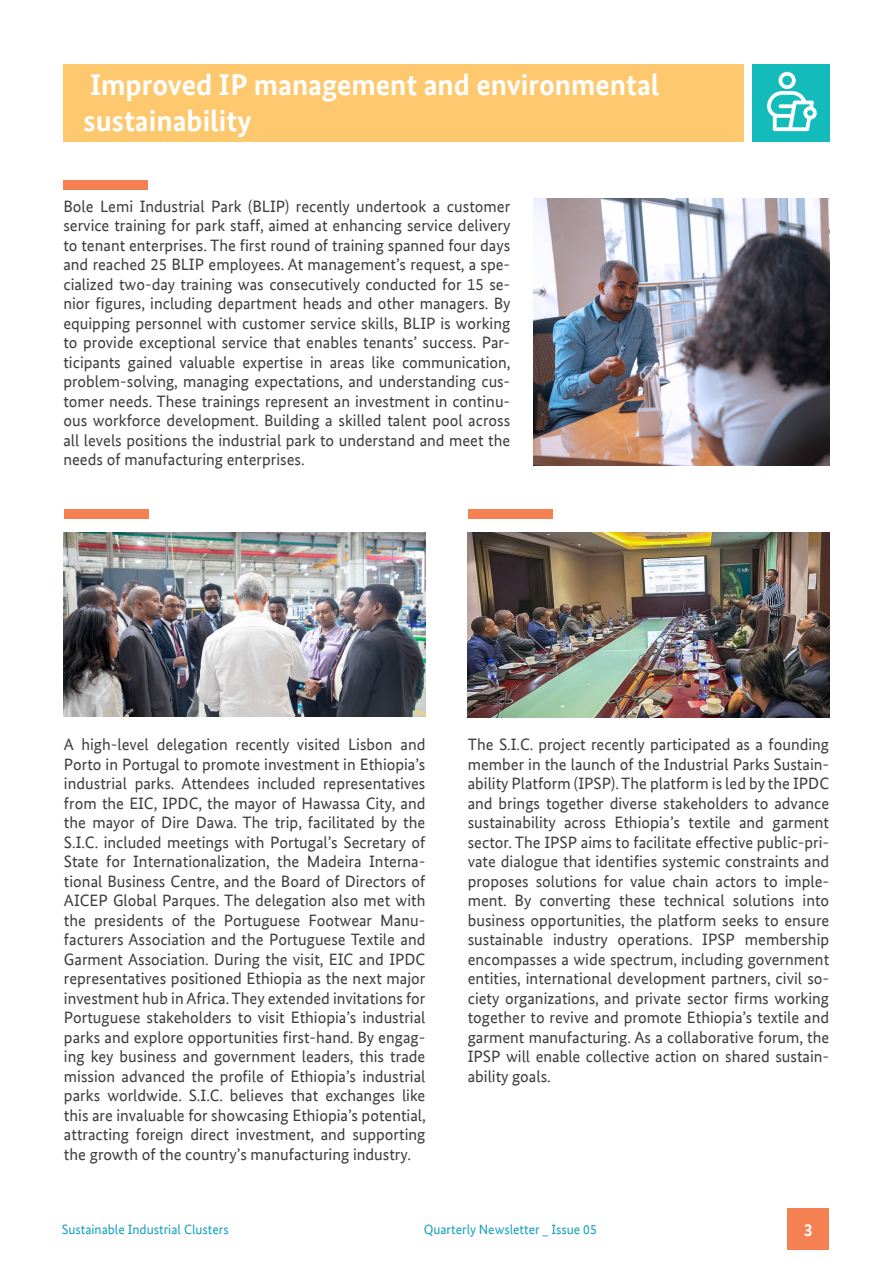
<style>
.page{position:relative;width:893px;height:1263px;background:#fff}
.page>*{position:absolute;margin:0;border:0;box-sizing:border-box;transform-origin:0 0}
.t1{font:700 30px "Bundes Sans Office T";color:#fff}
.t2{font:700 18px "Bundes Sans Office T";color:#fff}
.t3{font:16.5px/19.5px "Bundes Sans Office T";color:#3e3e3f;text-align:justify}
.t4{font:13.5px "Bundes Sans Office T";color:#14a0c0}
</style>
<div class="page">
<div style="left:787px;top:1208px;width:42px;height:42px;background:#f58152"></div>
<div style="left:63px;top:180px;width:85px;height:10px;background:#f58152"></div>
<div style="left:752px;top:64px;width:78px;height:77px;background:#14bbbb"></div>
<div style="left:63px;top:64px;width:681px;height:77px;background:#fec86f"></div>
<svg style="left:767px;top:72px;width:50px;height:59px"></svg>
<img style="left:534px;top:199px;width:295px;height:266px">
<div style="left:64px;top:509px;width:85px;height:9px;background:#f58152"></div>
<div style="left:468px;top:509px;width:85px;height:9px;background:#f58152"></div>
<img style="left:64px;top:533px;width:361px;height:184px">
<img style="left:468px;top:533px;width:361px;height:184px">
<p class="t1" style="left:90px;top:67px;width:571px">Improved IP management and environmental</p>
<p class="t1" style="left:83px;top:103px;width:170px">sustainability</p>
<p class="t3" style="left:63px;top:196px;width:449px">Bole Lemi Industrial Park (BLIP) recently undertook a customer service training for park staff, aimed at enhancing service delivery to tenant enterprises. The first round of training spanned four days and reached 25 BLIP employees. At management’s request, a spe&shy;cialized two-day training was consecutively conducted for 15 se&shy;nior figures, including department heads and other managers. By equipping personnel with customer service skills, BLIP is working to provide exceptional service that enables tenants’ success. Par&shy;ticipants gained valuable expertise in areas like communication, problem-solving, managing expectations, and understanding cus&shy;tomer needs. These trainings represent an investment in continu&shy;ous workforce development. Building a skilled talent pool across all levels positions the industrial park to understand and meet the needs of manufacturing enterprises.</p>
<p class="t3" style="left:64px;top:735px;width:363px">A high-level delegation recently visited Lisbon and Porto in Portugal to promote investment in Ethiopia’s industrial parks. Attendees included representatives from the EIC, IPDC, the mayor of Hawassa City, and the mayor of Dire Dawa. The trip, facilitated by the S.I.C. included meetings with Portugal’s Secretary of State for Internationalization, the Madeira Interna&shy;tional Business Centre, and the Board of Directors of AICEP Global Parques. The delegation also met with the presidents of the Portuguese Footwear Manu&shy;facturers Association and the Portuguese Textile and Garment Association. During the visit, EIC and IPDC representatives positioned Ethiopia as the next major investment hub in Africa. They extended invitations for Portuguese stakeholders to visit Ethiopia’s industrial parks and explore opportunities first-hand. By engag&shy;ing key business and government leaders, this trade mission advanced the profile of Ethiopia’s industrial parks worldwide. S.I.C. believes that exchanges like this are invaluable for showcasing Ethiopia’s potential, attracting foreign direct investment, and supporting the growth of the country’s manufacturing industry.</p>
<p class="t3" style="left:468px;top:735px;width:363px">The S.I.C. project recently participated as a founding member in the launch of the Industrial Parks Sustain&shy;ability Platform (IPSP). The platform is led by the IPDC and brings together diverse stakeholders to advance sustainability across Ethiopia’s textile and garment sector. The IPSP aims to facilitate effective public-pri&shy;vate dialogue that identifies systemic constraints and proposes solutions for value chain actors to imple&shy;ment. By converting these technical solutions into business opportunities, the platform seeks to ensure sustainable industry operations. IPSP membership encompasses a wide spectrum, including government entities, international development partners, civil so&shy;ciety organizations, and private sector firms working together to revive and promote Ethiopia’s textile and garment manufacturing. As a collaborative forum, the IPSP will enable collective action on shared sustain&shy;ability goals.</p>
<p class="t4" style="left:62px;top:1222px;width:169px">Sustainable Industrial Clusters</p>
<p class="t4" style="left:424px;top:1222px;width:175px">Quarterly Newsletter _ Issue 05</p>
<p class="t2" style="left:804px;top:1219px;width:10px">3</p>
</div>
